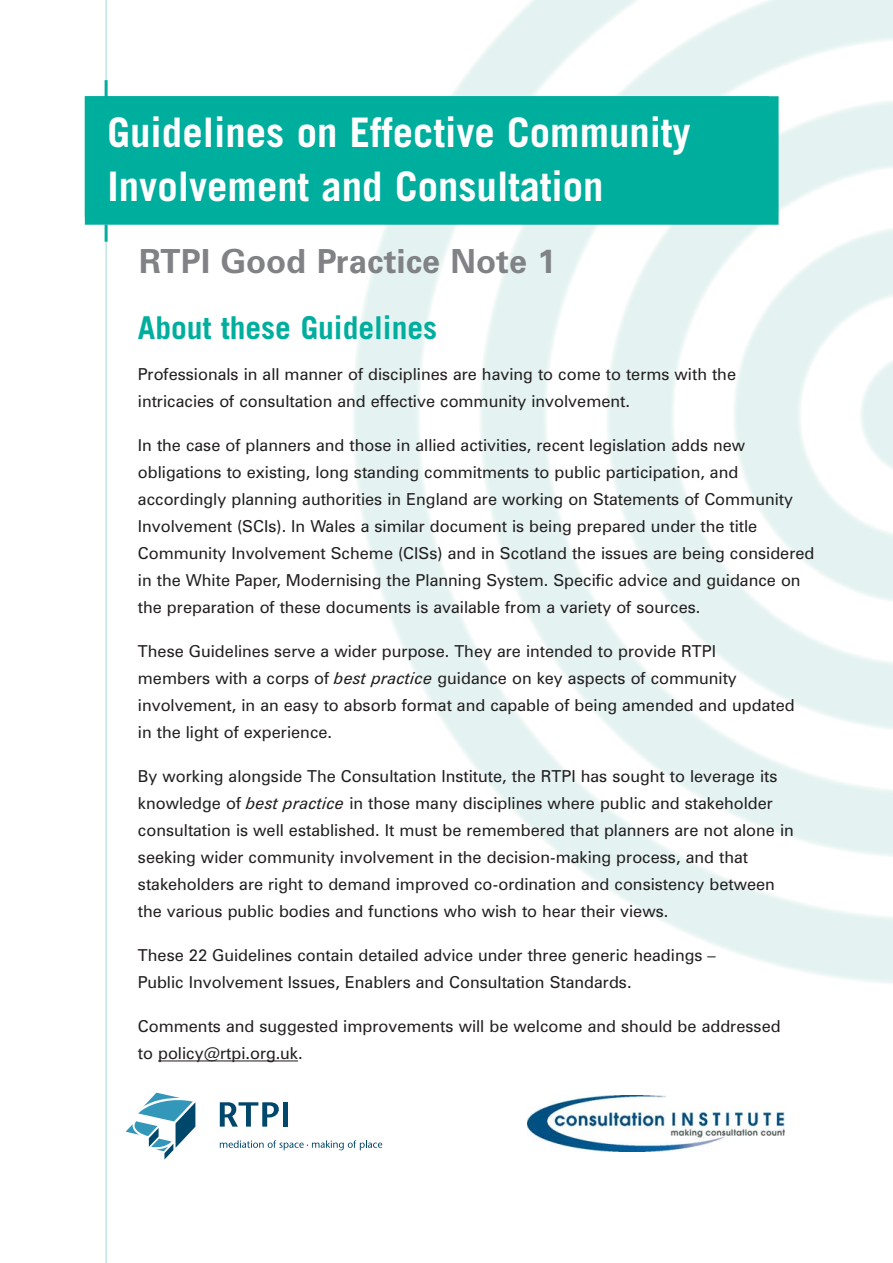
<style>
.page{position:relative;width:893px;height:1263px;background:#fff}
.page>*{position:absolute;margin:0;border:0;box-sizing:border-box;transform-origin:0 0}
.t1{font:700 40.8px/54.3px "Trade Gothic";color:#fff}
.t2{font:700 33.3px "Zurich BT";color:#808285}
.t3{font:700 31.5px "Trade Gothic";color:#00ae9e}
.t4{font:16.5px/27px "Zurich BT";color:#231f20}
.s1{font-style:italic}
</style>
<div class="page">
<hr style="left:106px;top:0;width:1px;height:1263px;background:#a1d9d3">
<div style="left:86px;top:98px;width:691px;height:125px;background:#00ae9e"></div>
<div style="left:85px;top:96px;width:694px;height:129px;border:3px solid #00ae9e"></div>
<img style="left:527px;top:1096px;width:257px;height:55px">
<svg style="left:126px;top:1093px;width:69px;height:66px"></svg>
<div style="left:283px;top:1102px;width:5px;height:24px;background:#00476c"></div>
<svg style="left:220px;top:1102px;width:59px;height:24px"></svg>
<svg style="left:220px;top:1140px;width:162px;height:10px"></svg>
<div style="left:85px;top:96px;width:684px;height:121px;border:3px solid #00ae9e"></div>
<hr style="left:105px;top:80px;width:3px;height:17px;background:#00ae9e">
<hr style="left:105px;top:225px;width:3px;height:17px;background:#00ae9e">
<hr style="left:158px;top:1060px;width:118px;height:1px;background:#231f20">
<svg style="left:276px;top:1060px;width:22px;height:1px"></svg>
<h1 class="t1" style="left:121px;top:103px;width:585px">Guidelines on Effective Community<br>Involvement and Consultation</h1>
<h1 class="t1" style="left:108px;top:109px;width:585px">Guidelines on Effective Community<br>Involvement and Consultation</h1>
<h2 class="t2" style="left:139px;top:249px;width:419px">RTPI Good Practice Note 1</h2>
<h3 class="t3" style="left:138px;top:316px;width:301px">About these Guidelines</h3>
<p class="t4" style="left:138px;top:362px;width:600px">Professionals in all manner of disciplines are having to come to terms with the intricacies of consultation and effective community involvement.</p>
<p class="t4" style="left:138px;top:433px;width:678px">In the case of planners and those in allied activities, recent legislation adds new obligations to existing, long standing commitments to public participation, and accordingly planning authorities in England are working on Statements of Community Involvement (SCIs). In Wales a similar document is being prepared under the title Community Involvement Scheme (CISs) and in Scotland the issues are being considered in the White Paper, Modernising the Planning System. Specific advice and guidance on the preparation of these documents is available from a variety of sources.</p>
<p class="t4" style="left:138px;top:639px;width:658px">These Guidelines serve a wider purpose. They are intended to provide RTPI<br>members with a corps of <span class="s1">best practice</span> guidance on key aspects of community involvement, in an easy to absorb format and capable of being amended and updated in the light of experience.</p>
<p class="t4" style="left:138px;top:764px;width:657px">By working alongside The Consultation Institute, the RTPI has sought to leverage its knowledge of <span class="s1">best practice</span> in those many disciplines where public and stakeholder consultation is well established. It must be remembered that planners are not alone in seeking wider community involvement in the decision-making process, and that stakeholders are right to demand improved co-ordination and consistency between the various public bodies and functions who wish to hear their views.</p>
<p class="t4" style="left:138px;top:943px;width:579px">These 22 Guidelines contain detailed advice under three generic headings –<br>Public Involvement Issues, Enablers and Consultation Standards.</p>
<p class="t4" style="left:138px;top:1014px;width:644px">Comments and suggested improvements will be welcome and should be addressed to policy@rtpi.org.uk.</p>
</div>
